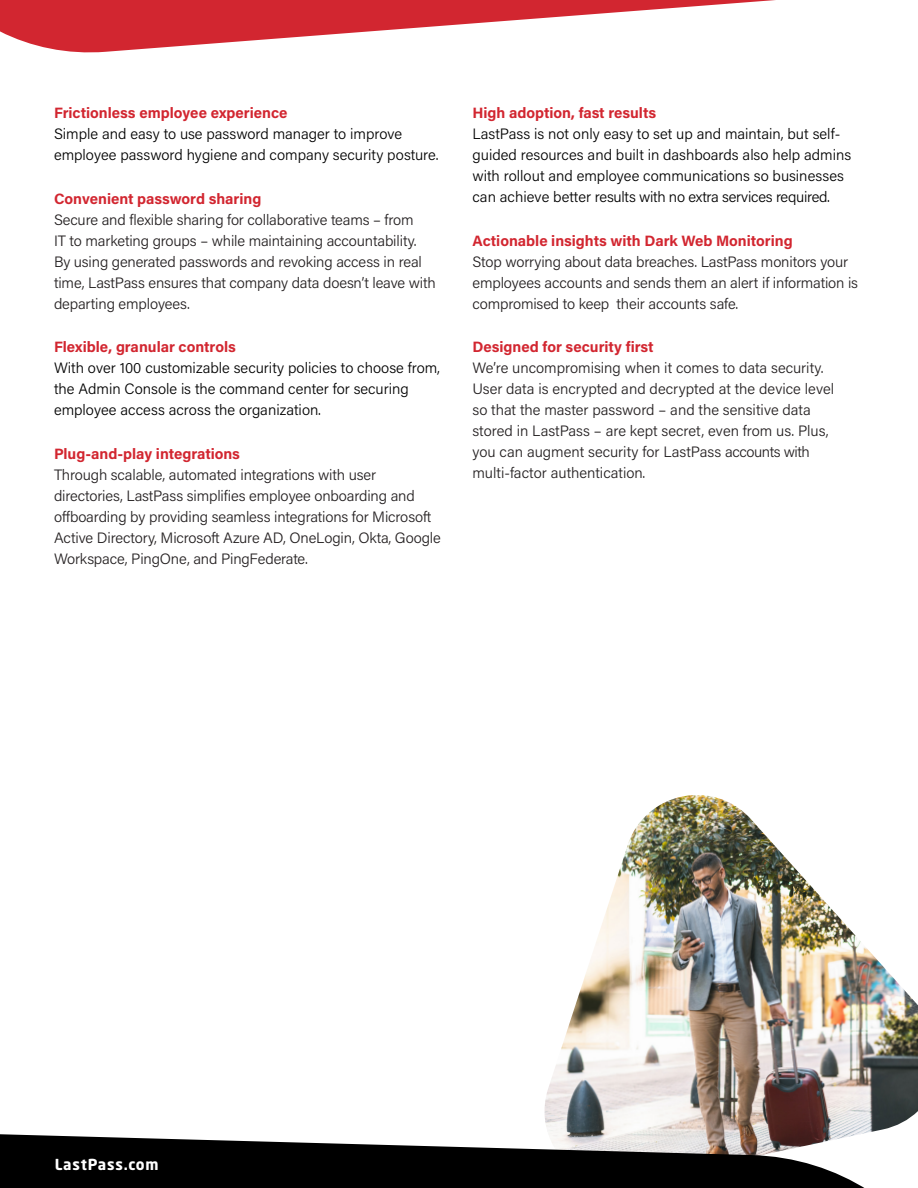
<style>
.page{position:relative;width:918px;height:1188px;background:#fff}
.page>*{position:absolute;margin:0;border:0;box-sizing:border-box;transform-origin:0 0}
.Body{font:300 15px/21px "Acumin Pro";letter-spacing:-.01em;color:#231f20}
.Body-2{font:300 15px/21px "Acumin Pro";color:#000}
.Section_Header{font:700 15px "Acumin Pro";color:#d22630}
.t1{font:700 15px "Neo Sans W1 G";letter-spacing:.05em;color:#fff}
</style>
<div class="page">
<img style="left:544px;top:795px;width:374px;height:333px">
<svg style="left:0;top:0;width:776px;height:53px;fill:#d22630"></svg>
<svg style="left:0;top:1128px;width:889px;height:60px;fill:#000"></svg>
<p class="Section_Header" style="left:54px;top:103px;width:235px">Frictionless employee experience</p>
<p class="Body-2" style="left:54px;top:123px;width:386px">Simple and easy to use password manager to improve employee password hygiene and company security posture.</p>
<p class="Section_Header" style="left:54px;top:188px;width:209px">Convenient password sharing</p>
<p class="Body" style="left:54px;top:209px;width:383px">Secure and flexible sharing for collaborative teams – from<br>IT to marketing groups – while maintaining accountability.<br>By using generated passwords and revoking access in real time, LastPass ensures that company data doesn’t leave with departing employees.</p>
<p class="Section_Header" style="left:54px;top:337px;width:183px">Flexible, granular controls</p>
<p class="Body-2" style="left:54px;top:357px;width:388px">With over 100 customizable security policies to choose from, the Admin Console is the command center for securing employee access across the organization.</p>
<p class="Section_Header" style="left:54px;top:443px;width:187px">Plug-and-play integrations</p>
<p class="Body" style="left:54px;top:464px;width:388px">Through scalable, automated integrations with user directories, LastPass simplifies employee onboarding and offboarding by providing seamless integrations for Microsoft Active Directory, Microsoft Azure AD, OneLogin, Okta, Google Workspace, PingOne, and PingFederate.</p>
<p class="Section_Header" style="left:472px;top:103px;width:185px">High adoption, fast results</p>
<p class="Body-2" style="left:472px;top:123px;width:380px">LastPass is not only easy to set up and maintain, but self&shy;guided resources and built in dashboards also help admins with rollout and employee communications so businesses can achieve better results with no extra services required.</p>
<p class="Section_Header" style="left:472px;top:230px;width:322px">Actionable insights with Dark Web Monitoring</p>
<p class="Body" style="left:472px;top:251px;width:387px">Stop worrying about data breaches. LastPass monitors your employees accounts and sends them an alert if information is compromised to keep their accounts safe.</p>
<p class="Section_Header" style="left:472px;top:337px;width:183px">Designed for security first</p>
<p class="Body" style="left:472px;top:357px;width:363px">We’re uncompromising when it comes to data security.<br>User data is encrypted and decrypted at the device level so that the master password – and the sensitive data stored in LastPass – are kept secret, even from us. Plus, you can augment security for LastPass accounts with multi-factor authentication.</p>
<p class="t1" style="left:55px;top:1155px;width:105px">LastPass.com</p>
</div>
